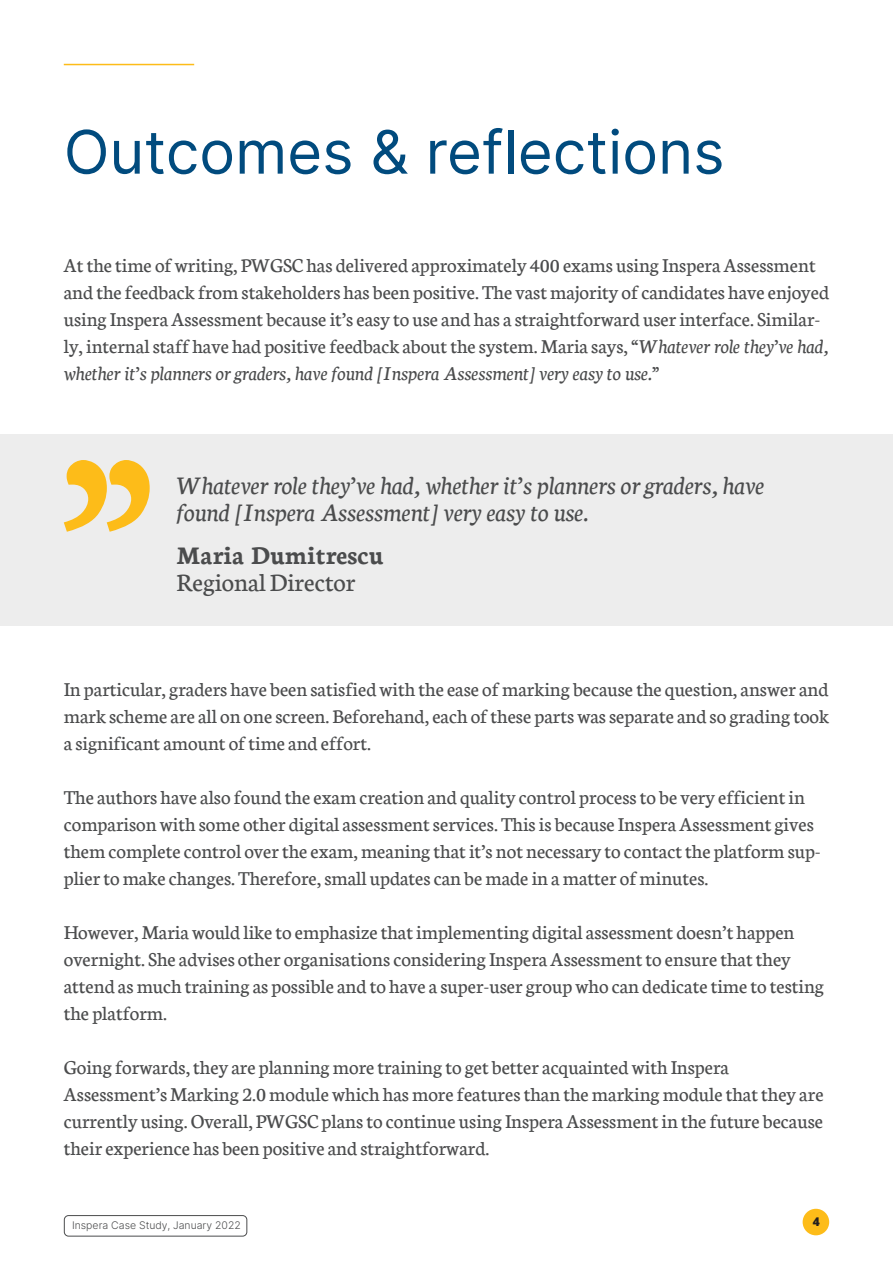
<style>
.page{position:relative;width:893px;height:1263px;background:#fff}
.page>*{position:absolute;margin:0;border:0;box-sizing:border-box;transform-origin:0 0}
.t1{font:60px "Inter";color:#014b7e}
.t2{font:italic 27px/27px "Neuton";color:#4b4c4d}
.t3{font:27px "Neuton";color:#4b4c4d}
.t4{font:700 27px "Neuton";color:#4b4c4d}
.t5{font:21px/27px "Neuton";color:#4b4c4d}
.t6{font:800 12px "Open Sans";color:#231f20}
.t7{font:300 10.5px "Inter";color:#4b4c4d}
.s1{font-style:italic}
</style>
<div class="page">
<div style="left:64px;top:1215px;width:183px;height:21px;border:1px solid #4b4c4d;border-radius:4px"></div>
<div style="left:803px;top:1209px;width:26px;height:26px;background:#fdbc19;border-radius:50%"></div>
<div style="left:0;top:434px;width:893px;height:192px;background:#ededed"></div>
<hr style="left:64px;top:64px;width:130px;height:1px;background:#fdbc19">
<svg style="left:64px;top:460px;width:86px;height:72px"></svg>
<h1 class="t1" style="left:64px;top:108px;width:662px">Outcomes &amp; reflections</h1>
<p class="t5" style="left:64px;top:252px;width:767px">At the time of writing, PWGSC has delivered approximately 400 exams using Inspera Assessment and the feedback from stakeholders has been positive. The vast majority of candidates have enjoyed using Inspera Assessment because it’s easy to use and has a straightforward user interface. Similar&shy;ly, internal staff have had positive feedback about the system. Maria says, <span class="s1">“Whatever role they’ve had, whether it’s planners or graders, have found [Inspera Assessment] very easy to use.”</span></p>
<p class="t2" style="left:176px;top:472px;width:590px">Whatever role they’ve had, whether it’s planners or graders, have found [Inspera Assessment] very easy to use.</p>
<p class="t4" style="left:176px;top:541px;width:208px">Maria Dumitrescu</p>
<p class="t3" style="left:176px;top:569px;width:181px">Regional Director</p>
<p class="t5" style="left:64px;top:675px;width:767px;text-align:justify">In particular, graders have been satisfied with the ease of marking because the question, answer and mark scheme are all on one screen. Beforehand, each of these parts was separate and so grading took a significant amount of time and effort.</p>
<p class="t5" style="left:64px;top:783px;width:759px">The authors have also found the exam creation and quality control process to be very efficient in comparison with some other digital assessment services. This is because Inspera Assessment gives them complete control over the exam, meaning that it’s not necessary to contact the platform sup&shy;plier to make changes. Therefore, small updates can be made in a matter of minutes.</p>
<p class="t5" style="left:64px;top:918px;width:762px">However, Maria would like to emphasize that implementing digital assessment doesn’t happen overnight. She advises other organisations considering Inspera Assessment to ensure that they attend as much training as possible and to have a super-user group who can dedicate time to testing the platform.</p>
<p class="t5" style="left:64px;top:1053px;width:761px">Going forwards, they are planning more training to get better acquainted with Inspera Assessment’s Marking 2.0 module which has more features than the marking module that they are currently using. Overall, PWGSC plans to continue using Inspera Assessment in the future because their experience has been positive and straightforward.</p>
<p class="t7" style="left:72px;top:1218px;width:170px">Inspera Case Study, January 2022</p>
<p class="t6" style="left:813px;top:1212px;width:9px">4</p>
</div>
